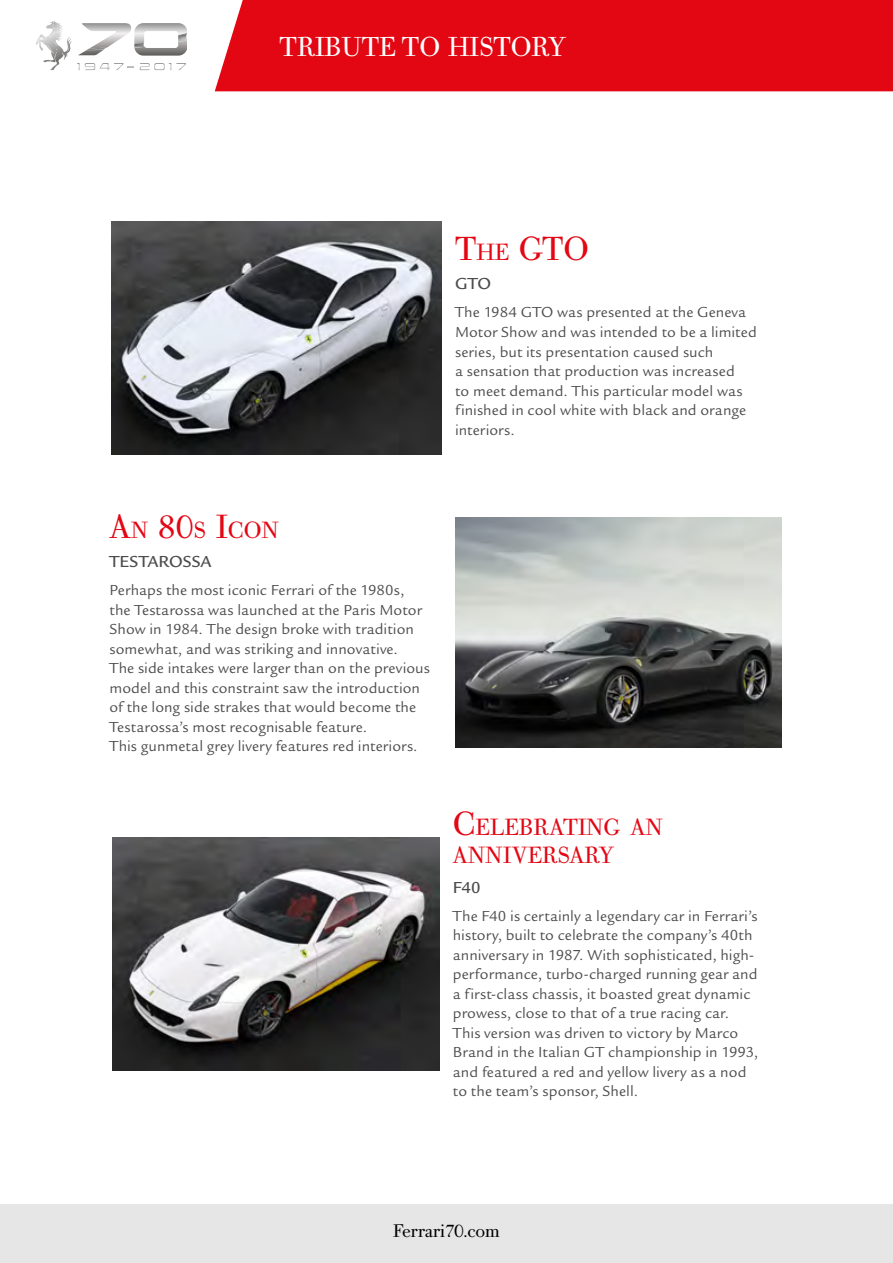
<style>
.page{position:relative;width:893px;height:1263px;background:#fff}
.page>*{position:absolute;margin:0;border:0;box-sizing:border-box;transform-origin:0 0}
.t1{font:33px "Bodoni Old Face BQ";color:#e30613}
.t2{font:27px "Bodoni Old Face BQ";color:#fff}
.t3{font:23.1px/28.5px "Bodoni Old Face BQ";color:#e30613}
.t4{font:18px "Bodoni Old Face BQ";color:#000}
.t5{font:500 16.5px "Legacy Sans EFOP";color:#4c4c4c}
.t6{font:15px/19.5px "Legacy Sans EFOP";letter-spacing:.01em;color:#4c4c4c}
.s1{font-size:23.1px}
.s2{font-size:33px}
</style>
<div class="page">
<div style="left:215px;top:0;width:678px;height:91px;background:#e30613"></div>
<div style="left:0;top:1205px;width:893px;height:58px;background:#e6e6e6"></div>
<svg style="left:36px;top:21px;width:18px;height:24px"></svg>
<svg style="left:82px;top:23px;width:105px;height:32px"></svg>
<svg style="left:77px;top:63px;width:57px;height:7px"></svg>
<svg style="left:140px;top:63px;width:46px;height:7px"></svg>
<img style="left:111px;top:221px;width:331px;height:233px">
<img style="left:455px;top:518px;width:326px;height:230px">
<img style="left:112px;top:837px;width:328px;height:233px">
<h2 class="t2" style="left:280px;top:30px;width:288px">TRIBUTE TO HISTORY</h2>
<h1 class="t1" style="left:455px;top:229px;width:133px">T<span class="s1">HE</span> GTO</h1>
<p class="t5" style="left:455px;top:274px;width:37px">GTO</p>
<p class="t6" style="left:455px;top:303px;width:303px">The 1984 GTO was presented at the Geneva Motor Show and was intended to be a limited series, but its presentation caused such<br>a sensation that production was increased<br>to meet demand. This particular model was finished in cool white with black and orange interiors.</p>
<h3 class="t3" style="left:109px;top:516px;width:171px"><span class="s2">A</span>N <span class="s2">80</span>S <span class="s2">I</span>CON</h3>
<p class="t5" style="left:109px;top:552px;width:103px">TESTAROSSA</p>
<p class="t6" style="left:109px;top:581px;width:322px">Perhaps the most iconic Ferrari of the 1980s,<br>the Testarossa was launched at the Paris Motor Show in 1984. The design broke with tradition somewhat, and was striking and innovative.<br>The side intakes were larger than on the previous model and this constraint saw the introduction of the long side strakes that would become the Testarossa’s most recognisable feature.<br>This gunmetal grey livery features red interiors.</p>
<h3 class="t3" style="left:453px;top:813px;width:211px"><span class="s2">C</span>ELEBRATING AN<br>ANNIVERSARY</h3>
<p class="t5" style="left:453px;top:877px;width:29px">F40</p>
<p class="t6" style="left:453px;top:906px;width:307px">The F40 is certainly a legendary car in Ferrari’s history, built to celebrate the company’s 40th anniversary in 1987. With sophisticated, high&shy;performance, turbo-charged running gear and a first-class chassis, it boasted great dynamic prowess, close to that of a true racing car.<br>This version was driven to victory by Marco Brand in the Italian GT championship in 1993, and featured a red and yellow livery as a nod to the team’s sponsor, Shell.</p>
<p class="t4" style="left:393px;top:1220px;width:108px">Ferrari70.com</p>
</div>
